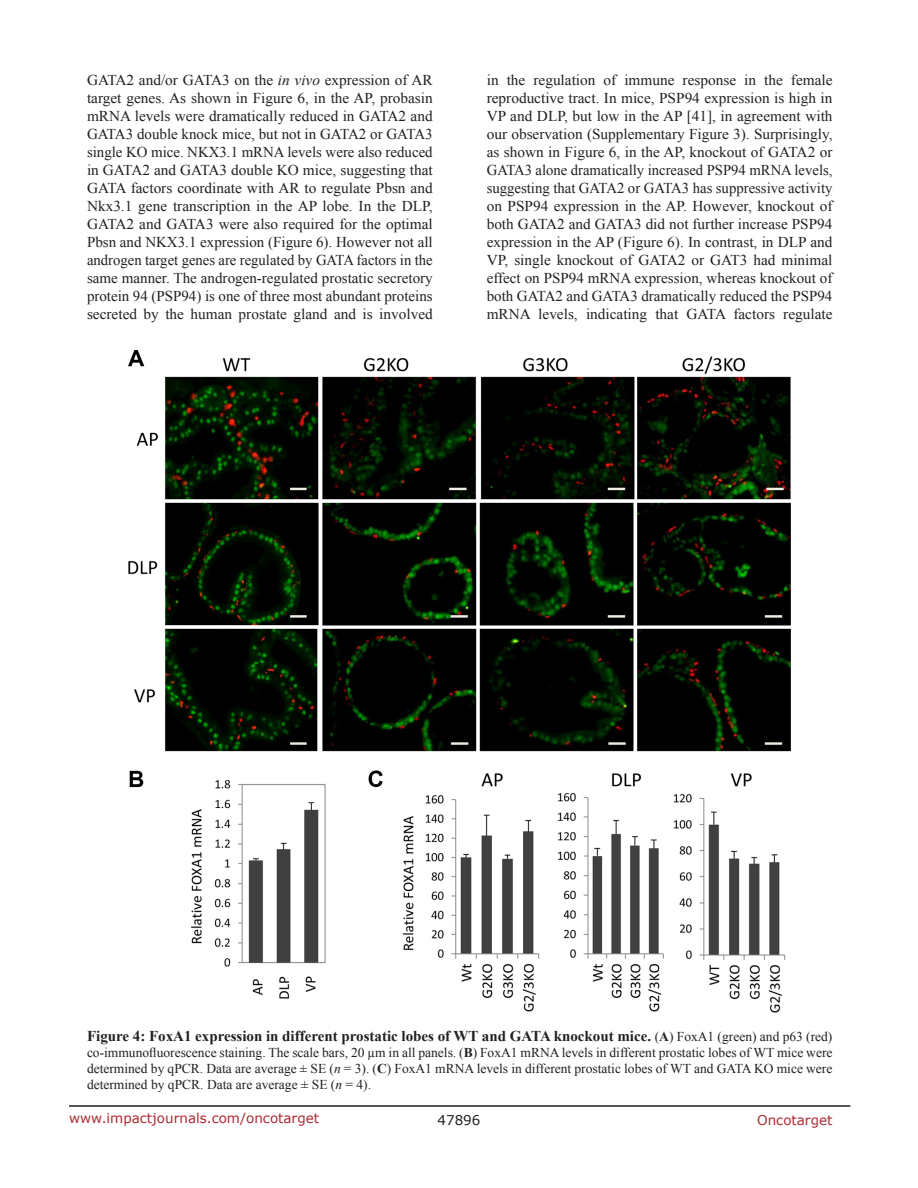
<style>
.page{position:relative;width:918px;height:1188px;background:#fff}
.page>*{position:absolute;margin:0;border:0;box-sizing:border-box;transform-origin:0 0}
.BodyText{font:15px/18px "Times New Roman";color:#231f20;text-align:justify}
.FigureText{font:700 15px "Times New Roman";color:#231f20}
.FigureText-2{font:13.5px/16.2px "Times New Roman";color:#231f20;text-align:justify}
.t1{font:13.5px "Verdana";color:#ac2b31}
.t2{font:13.5px "Verdana";color:#231f20}
.s1{font-style:italic}
.s2{font-weight:400;font-size:13.5px}
.s3{font-size:13.5px}
.s4{font-weight:700}
</style>
<div class="page">
<hr style="left:69px;top:1105px;width:781px;height:2px;background:#231f20">
<img style="left:129px;top:351px;width:662px;height:661px">
<p class="BodyText" style="left:87px;top:71px;width:347px">GATA2 and/or GATA3 on the <span class="s1">in vivo</span> expression of AR target genes. As shown in Figure 6, in the AP, probasin mRNA levels were dramatically reduced in GATA2 and GATA3 double knock mice, but not in GATA2 or GATA3 single KO mice. NKX3.1 mRNA levels were also reduced in GATA2 and GATA3 double KO mice, suggesting that GATA factors coordinate with AR to regulate Pbsn and Nkx3.1 gene transcription in the AP lobe. In the DLP, GATA2 and GATA3 were also required for the optimal Pbsn and NKX3.1 expression (Figure 6). However not all androgen target genes are regulated by GATA factors in the same manner. The androgen-regulated prostatic secretory protein 94 (PSP94) is one of three most abundant proteins secreted by the human prostate gland and is involved</p>
<p class="BodyText" style="left:487px;top:71px;width:347px">in the regulation of immune response in the female reproductive tract. In mice, PSP94 expression is high in VP and DLP, but low in the AP [41], in agreement with our observation (Supplementary Figure 3). Surprisingly, as shown in Figure 6, in the AP, knockout of GATA2 or GATA3 alone dramatically increased PSP94 mRNA levels, suggesting that GATA2 or GATA3 has suppressive activity on PSP94 expression in the AP. However, knockout of both GATA2 and GATA3 did not further increase PSP94 expression in the AP (Figure 6). In contrast, in DLP and VP, single knockout of GATA2 or GAT3 had minimal effect on PSP94 mRNA expression, whereas knockout of both GATA2 and GATA3 dramatically reduced the PSP94 mRNA levels, indicating that GATA factors regulate</p>
<p class="FigureText" style="left:87px;top:1025px;width:747px">Figure 4: FoxA1 expression in different prostatic lobes of WT and GATA knockout mice. <span class="s2">(</span><span class="s3">A</span><span class="s2">) FoxA1 (green) and p63 (red)</span></p>
<p class="FigureText-2" style="left:87px;top:1044px;width:747px">co-immunofluorescence staining. The scale bars, 20 µm in all panels. (<span class="s4">B</span>) FoxA1 mRNA levels in different prostatic lobes of WT mice were determined by qPCR. Data are average ± SE (<span class="s1">n</span> = 3). (<span class="s4">C</span>) FoxA1 mRNA levels in different prostatic lobes of WT and GATA KO mice were determined by qPCR. Data are average ± SE (<span class="s1">n</span> = 4).</p>
<p class="t1" style="left:69px;top:1109px;width:252px">www.impactjournals.com/oncotarget</p>
<p class="t2" style="left:438px;top:1111px;width:44px">47896</p>
<p class="t1" style="left:757px;top:1111px;width:77px">Oncotarget</p>
</div>
